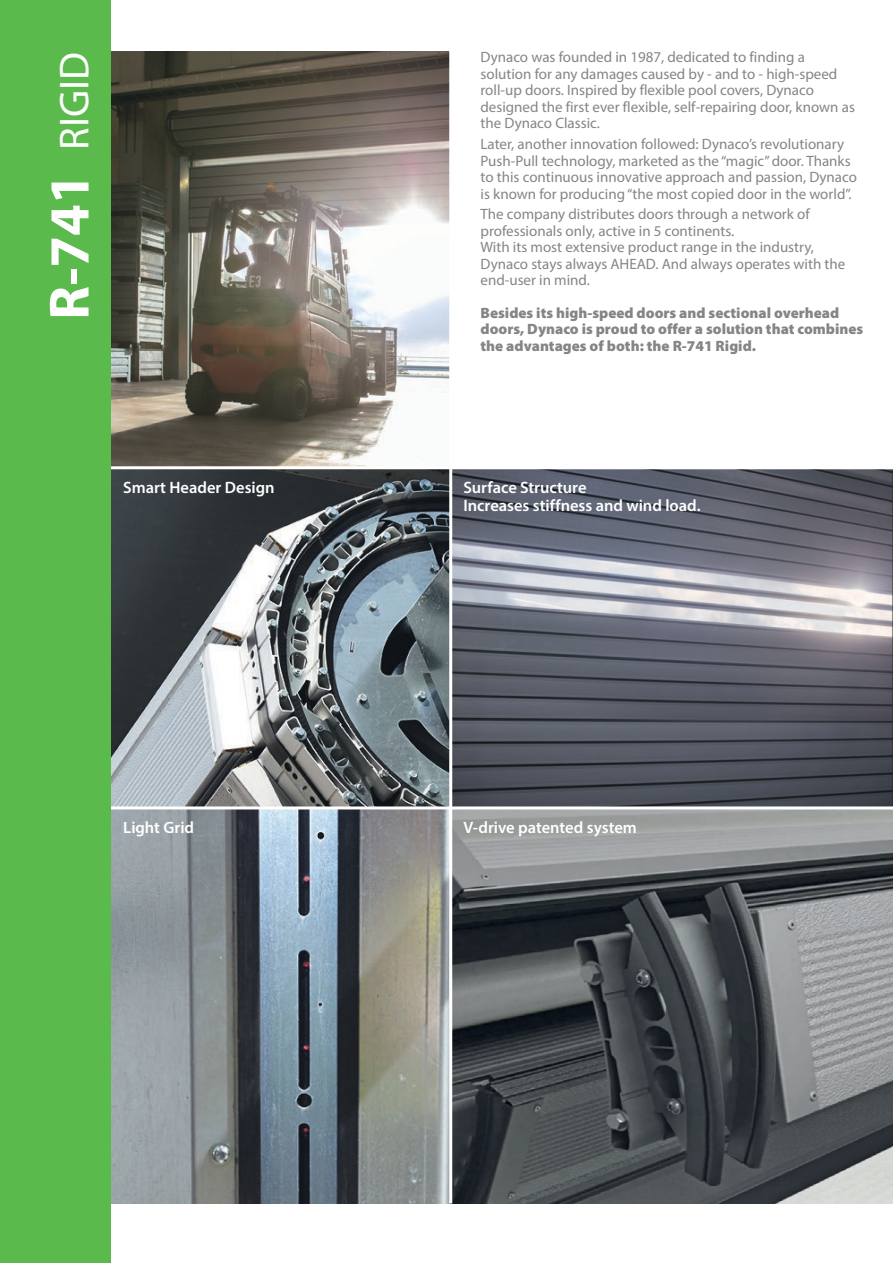
<style>
.page{position:relative;width:893px;height:1263px;background:#fff}
.page>*{position:absolute;margin:0;border:0;box-sizing:border-box;transform-origin:0 0}
.t1{font:700 57px "Myriad Pro";color:#fff}
.t2{font:600 16.5px/18px "Myriad Pro";color:#fff}
.t3{font:15px/16.5px "Myriad Pro";color:#838587}
.t4{font:900 15px/16.5px "Myriad Pro";color:#838587}
.s1{font-weight:400;font-size:42px}
</style>
<div class="page">
<img style="left:111px;top:469px;width:338px;height:734px">
<img style="left:452px;top:809px;width:441px;height:394px">
<svg style="left:453px;top:470px;width:438px;height:336px;background:#696c76"></svg>
<svg style="left:111px;top:51px;width:338px;height:415px;background:#817c74"></svg>
<hr style="left:111px;top:806px;width:782px;height:3px;background:#fff">
<div style="left:0;top:0;width:111px;height:1263px;background:#5bba4c"></div>
<h1 class="t1" style="left:48px;top:320px;width:269px;rotate:-90deg">R-741 <span class="s1">RIGID</span></h1>
<p class="t3" style="left:480px;top:50px;width:376px">Dynaco was founded in 1987, dedicated to finding a solution for any damages caused by - and to - high-speed roll-up doors. Inspired by flexible pool covers, Dynaco designed the first ever flexible, self-repairing door, known as the Dynaco Classic.</p>
<p class="t3" style="left:480px;top:137px;width:378px">Later, another innovation followed: Dynaco’s revolutionary Push-Pull technology, marketed as the “magic” door. Thanks to this continuous innovative approach and passion, Dynaco is known for producing “the most copied door in the world”.</p>
<p class="t3" style="left:480px;top:207px;width:366px">The company distributes doors through a network of professionals only, active in 5 continents.<br>With its most extensive product range in the industry, Dynaco stays always AHEAD. And always operates with the end-user in mind.</p>
<p class="t4" style="left:480px;top:306px;width:384px">Besides its high-speed doors and sectional overhead doors, Dynaco is proud to offer a solution that combines the advantages of both: the R-741 Rigid.</p>
<p class="t2" style="left:123px;top:480px;width:153px">Smart Header Design</p>
<p class="t2" style="left:463px;top:480px;width:239px">Surface Structure<br>Increases stiffness and wind load.</p>
<p class="t2" style="left:123px;top:820px;width:72px">Light Grid</p>
<p class="t2" style="left:463px;top:820px;width:175px">V-drive patented system</p>
</div>
